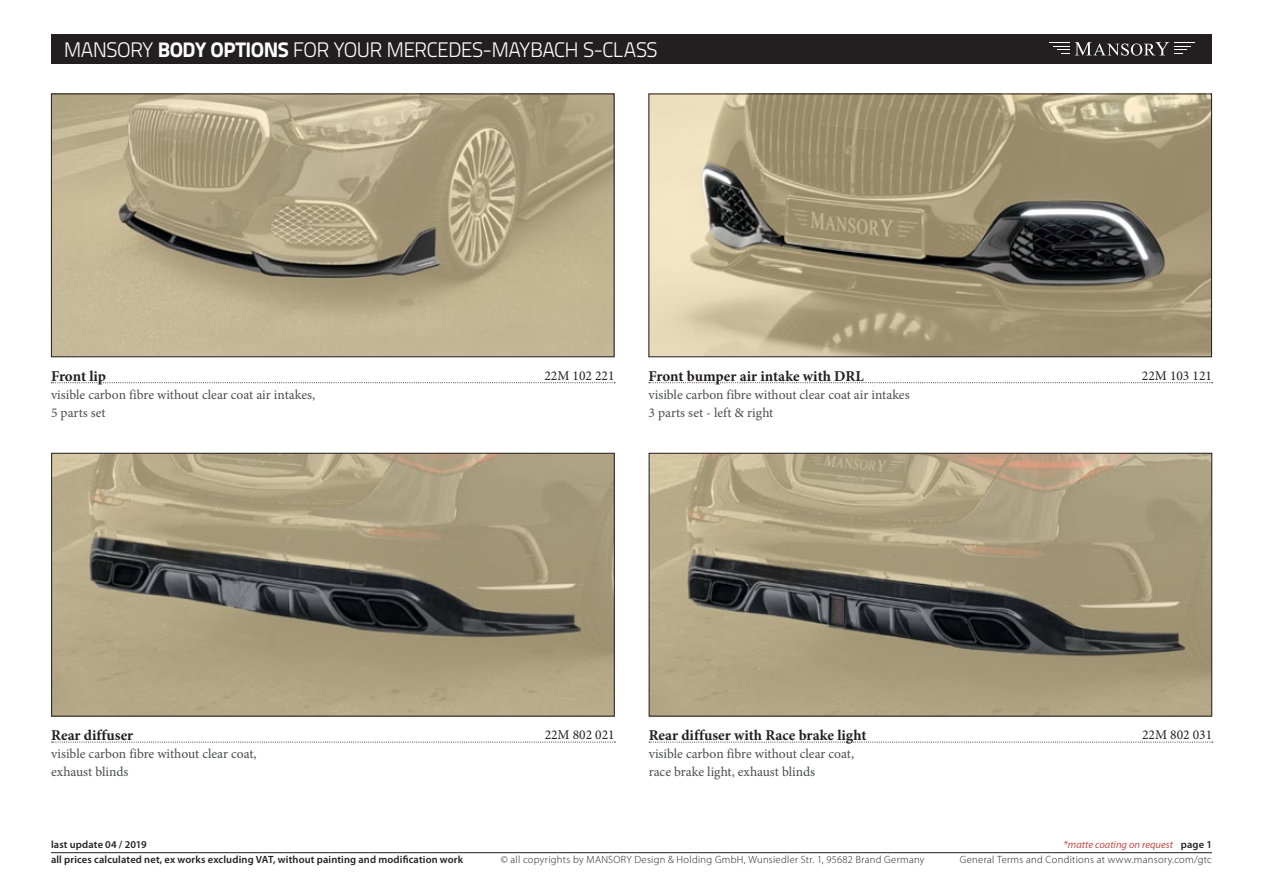
<style>
.page{position:relative;width:1263px;height:893px;background:#fff}
.page>*{position:absolute;margin:0;border:0;box-sizing:border-box;transform-origin:0 0}
.t1{font:300 21px "Titillium Text 22 L";letter-spacing:-.03em;color:#fff}
.name_of_product{font:700 15px "Minion Pro";color:#231f20}
.name_of_product-2{font:13.5px "Minion Pro";letter-spacing:-.005em;color:#4b4c4d}
.NR{font:13.5px "Minion Pro";color:#231f20}
.description{font:13.5px "Minion Pro";color:#4b4c4d}
.t2{font:300 10.5px "Myriad Pro";letter-spacing:.03em;color:#231f20}
.t3{font:600 10.5px "Myriad Pro";letter-spacing:.015em;color:#231f20}
.t4{font:italic 10.5px "Myriad Pro";color:#c24a49}
.s1{font-weight:800}
.s2{font-weight:600;font-style:normal;color:#231f20}
</style>
<div class="page">
<div style="left:51px;top:34px;width:1161px;height:30px;background:#231f20"></div>
<svg style="left:1049px;top:42px;width:20px;height:12px"></svg>
<svg style="left:1075px;top:42px;width:120px;height:14px"></svg>
<hr style="left:51px;top:852px;width:1161px;height:1px;background:#231f20">
<img style="left:53px;top:96px;width:559px;height:259px">
<div style="left:51px;top:94px;width:563px;height:263px;border:1px solid #231f20"></div>
<img style="left:650px;top:96px;width:560px;height:259px">
<div style="left:648px;top:94px;width:564px;height:263px;border:1px solid #231f20"></div>
<svg style="left:51px;top:382px;width:564px;height:1px"></svg>
<svg style="left:649px;top:382px;width:563px;height:1px"></svg>
<img style="left:53px;top:455px;width:560px;height:259px">
<div style="left:51px;top:453px;width:564px;height:263px;border:1px solid #231f20"></div>
<img style="left:651px;top:455px;width:559px;height:259px">
<div style="left:649px;top:453px;width:563px;height:263px;border:1px solid #231f20"></div>
<svg style="left:52px;top:742px;width:563px;height:1px"></svg>
<svg style="left:649px;top:742px;width:564px;height:1px"></svg>
<h1 class="t1" style="left:64px;top:34px;width:595px">MANSORY <span class="s1">BODY OPTIONS</span> FOR YOUR MERCEDES-MAYBACH S-CLASS</h1>
<p class="name_of_product" style="left:51px;top:365px;width:57px">Front lip</p>
<p class="NR" style="left:544px;top:366px;width:71px">22M 102 221</p>
<p class="NR" style="left:1142px;top:366px;width:71px">22M 103 121</p>
<p class="name_of_product-2" style="left:51px;top:385px;width:266px">visible carbon fibre without clear coat air intakes,</p>
<p class="description" style="left:51px;top:403px;width:56px">5 parts set</p>
<p class="name_of_product" style="left:648px;top:365px;width:217px">Front bumper air intake with DRL</p>
<p class="name_of_product-2" style="left:648px;top:385px;width:263px">visible carbon fibre without clear coat air intakes</p>
<p class="description" style="left:648px;top:403px;width:126px">3 parts set - left &amp; right</p>
<p class="name_of_product" style="left:51px;top:725px;width:84px">Rear diffuser</p>
<p class="NR" style="left:545px;top:726px;width:71px">22M 802 021</p>
<p class="NR" style="left:1142px;top:726px;width:71px">22M 802 031</p>
<p class="name_of_product-2" style="left:51px;top:745px;width:207px">visible carbon fibre without clear coat,</p>
<p class="name_of_product-2" style="left:51px;top:763px;width:79px">exhaust blinds</p>
<p class="name_of_product" style="left:649px;top:725px;width:219px">Rear diffuser with Race brake light</p>
<p class="name_of_product-2" style="left:649px;top:745px;width:207px">visible carbon fibre without clear coat,</p>
<p class="name_of_product-2" style="left:649px;top:763px;width:168px">race brake light, exhaust blinds</p>
<p class="t3" style="left:51px;top:838px;width:97px">last update 04 / 2019</p>
<p class="t4" style="left:1063px;top:838px;width:150px">*matte coating on request <span class="s2">page 1</span></p>
<p class="t3" style="left:51px;top:853px;width:414px">all prices calculated net, ex works excluding VAT, without painting and modification work</p>
<p class="t2" style="left:501px;top:853px;width:425px">© all copyrights by MANSORY Design &amp; Holding GmbH, Wunsiedler Str. 1, 95682 Brand Germany</p>
<p class="t2" style="left:960px;top:853px;width:253px">General Terms and Conditions at www.mansory.com/gtc</p>
</div>
